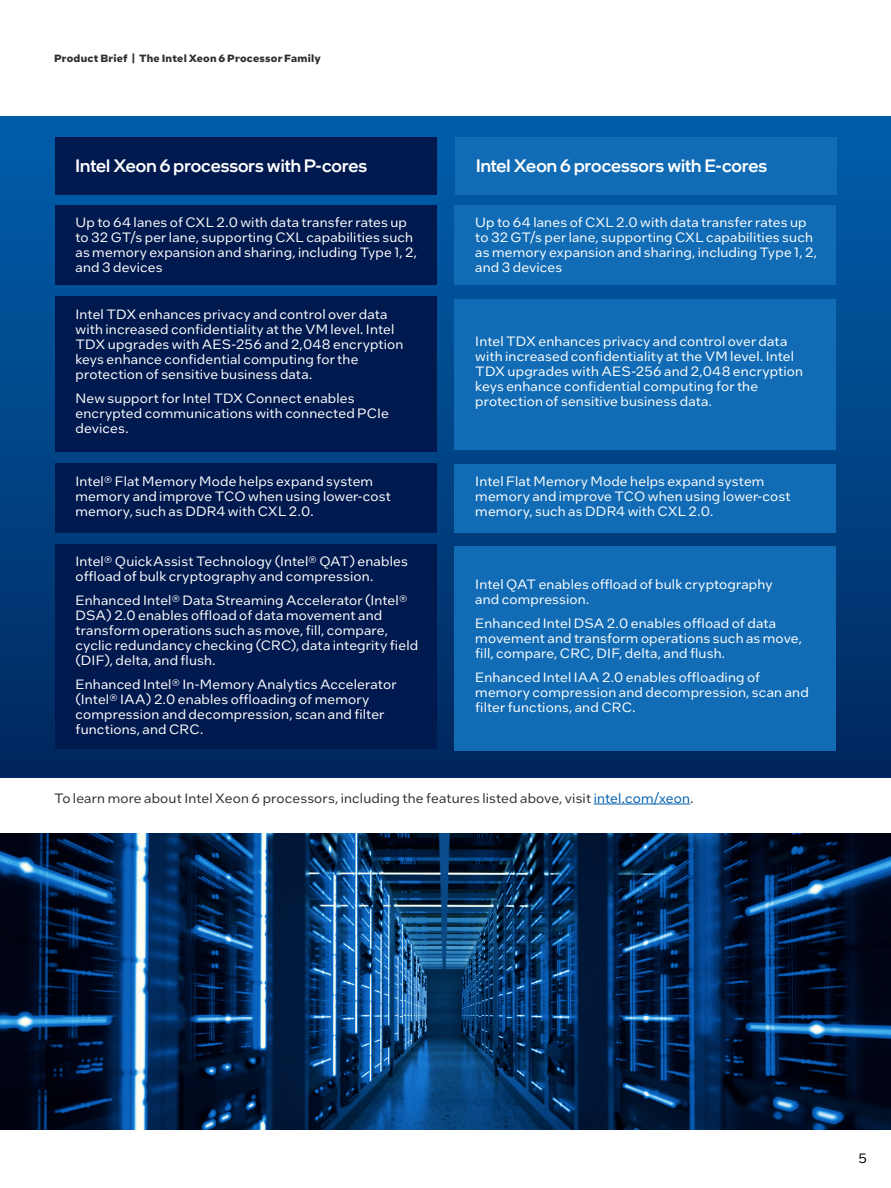
<style>
.page{position:relative;width:891px;height:1188px;background:#fff}
.page>*{position:absolute;margin:0;border:0;box-sizing:border-box;transform-origin:0 0}
.t1{font:500 18px "Intel One Display";color:#fff}
.MainCopy___Caption{font:13.5px/15px "Intel One Text";letter-spacing:.01em;color:#fff}
.MainCopy___Caption-2{font:13.5px "Intel One Text";letter-spacing:.01em;color:#2e2f2f}
.t2{font:13.5px "Intel One Text";color:#000}
.t3{font:700 10.5px "Intel One Text";letter-spacing:.02em;color:#2e2f2f}
.s1{color:#005fae}
</style>
<div class="page">
<div style="left:0;top:117px;width:891px;height:660px;background:linear-gradient(to bottom,#005eab,#00285e)"></div>
<div style="left:55px;top:137px;width:381px;height:58px;background:#00194e"></div>
<div style="left:55px;top:205px;width:381px;height:80px;background:#00194e"></div>
<div style="left:55px;top:297px;width:381px;height:155px;background:#00194e"></div>
<div style="left:55px;top:544px;width:381px;height:204px;background:#00194e"></div>
<div style="left:55px;top:464px;width:381px;height:69px;background:#00194e"></div>
<div style="left:454px;top:299px;width:382px;height:151px;background:#116cb5"></div>
<div style="left:454px;top:547px;width:382px;height:204px;background:#116cb5"></div>
<div style="left:454px;top:464px;width:382px;height:68px;background:#116cb5"></div>
<div style="left:454px;top:205px;width:382px;height:80px;background:#116cb5"></div>
<div style="left:455px;top:137px;width:382px;height:58px;background:#116cb5"></div>
<hr style="left:594px;top:804px;width:96px;height:1px;background:#005fae">
<img style="left:0;top:833px;width:891px;height:297px">
<p class="t3" style="left:54px;top:51px;width:268px">Product Brief | The Intel Xeon 6 Processor Family</p>
<h2 class="t1" style="left:76px;top:154px;width:293px">Intel Xeon 6 processors with P-cores</h2>
<p class="MainCopy___Caption" style="left:76px;top:215px;width:343px">Up to 64 lanes of CXL 2.0 with data transfer rates up to 32 GT/s per lane, supporting CXL capabilities such as memory expansion and sharing, including Type 1, 2, and 3 devices</p>
<p class="MainCopy___Caption" style="left:76px;top:306px;width:329px">Intel TDX enhances privacy and control over data with increased confidentiality at the VM level. Intel TDX upgrades with AES-256 and 2,048 encryption keys enhance confidential computing for the protection of sensitive business data.</p>
<p class="MainCopy___Caption" style="left:76px;top:390px;width:315px">New support for Intel TDX Connect enables encrypted communications with connected PCIe devices.</p>
<p class="MainCopy___Caption" style="left:76px;top:473px;width:317px">Intel® Flat Memory Mode helps expand system memory and improve TCO when using lower-cost memory, such as DDR4 with CXL 2.0.</p>
<p class="MainCopy___Caption" style="left:76px;top:553px;width:334px">Intel® QuickAssist Technology (Intel® QAT) enables offload of bulk cryptography and compression.</p>
<p class="MainCopy___Caption" style="left:76px;top:592px;width:344px">Enhanced Intel® Data Streaming Accelerator (Intel® DSA) 2.0 enables offload of data movement and transform operations such as move, fill, compare, cyclic redundancy checking (CRC), data integrity field (DIF), delta, and flush.</p>
<p class="MainCopy___Caption" style="left:76px;top:676px;width:322px">Enhanced Intel® In-Memory Analytics Accelerator (Intel® IAA) 2.0 enables offloading of memory compression and decompression, scan and filter functions, and CRC.</p>
<h2 class="t1" style="left:476px;top:154px;width:293px">Intel Xeon 6 processors with E-cores</h2>
<p class="MainCopy___Caption" style="left:475px;top:215px;width:343px">Up to 64 lanes of CXL 2.0 with data transfer rates up to 32 GT/s per lane, supporting CXL capabilities such as memory expansion and sharing, including Type 1, 2, and 3 devices</p>
<p class="MainCopy___Caption" style="left:475px;top:334px;width:329px">Intel TDX enhances privacy and control over data with increased confidentiality at the VM level. Intel TDX upgrades with AES-256 and 2,048 encryption keys enhance confidential computing for the protection of sensitive business data.</p>
<p class="MainCopy___Caption" style="left:475px;top:473px;width:317px">Intel Flat Memory Mode helps expand system memory and improve TCO when using lower-cost memory, such as DDR4 with CXL 2.0.</p>
<p class="MainCopy___Caption" style="left:475px;top:577px;width:299px">Intel QAT enables offload of bulk cryptography and compression.</p>
<p class="MainCopy___Caption" style="left:475px;top:616px;width:328px">Enhanced Intel DSA 2.0 enables offload of data movement and transform operations such as move, fill, compare, CRC, DIF, delta, and flush.</p>
<p class="MainCopy___Caption" style="left:475px;top:669px;width:335px">Enhanced Intel IAA 2.0 enables offloading of memory compression and decompression, scan and filter functions, and CRC.</p>
<p class="MainCopy___Caption-2" style="left:54px;top:789px;width:641px">To learn more about Intel Xeon 6 processors, including the features listed above, visit <span class="s1">intel.com/xeon</span>.</p>
<p class="t2" style="left:858px;top:1150px;width:10px">5</p>
</div>
